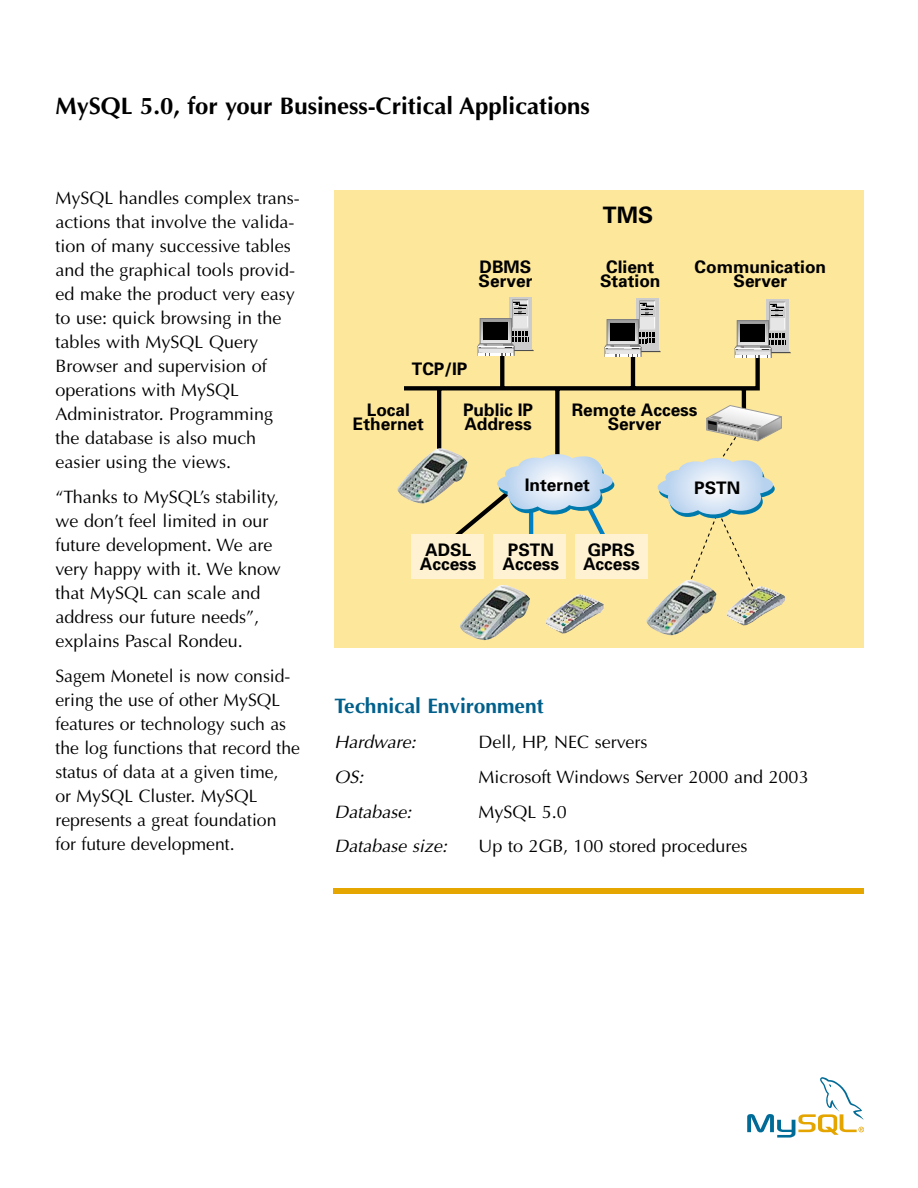
<style>
.page{position:relative;width:918px;height:1188px;background:#fff}
.page>*{position:absolute;margin:0;border:0;box-sizing:border-box;transform-origin:0 0}
.t1{font:700 24px "Optima";color:#000}
.t2{font:700 22.65px "Univers";color:#000}
.t3{font:700 21px "Optima";color:#00608b}
.t4{font:18px/24px "Optima";color:#000}
.t5{font:italic 18px "Optima";color:#000}
.t6{font:700 17.25px/14.1px "Univers";color:#000;text-align:center}
</style>
<div class="page">
<svg style="left:747px;top:1077px;width:117px;height:61px"></svg>
<div style="left:333px;top:888px;width:531px;height:6px;background:#e5a600"></div>
<div style="left:334px;top:191px;width:530px;height:457px;background:#fde79b"></div>
<svg style="left:404px;top:357px;width:356px;height:178px"></svg>
<svg style="left:497px;top:454px;width:117px;height:81px"></svg>
<svg style="left:658px;top:405px;width:124px;height:189px"></svg>
<svg style="left:509px;top:297px;width:22px;height:3px"></svg>
<hr style="left:478px;top:356px;width:36px;height:1px;background:#333">
<svg style="left:477px;top:300px;width:57px;height:56px"></svg>
<svg style="left:636px;top:298px;width:22px;height:3px"></svg>
<hr style="left:605px;top:357px;width:36px;height:1px;background:#333">
<svg style="left:604px;top:301px;width:57px;height:56px"></svg>
<svg style="left:766px;top:299px;width:22px;height:3px"></svg>
<hr style="left:735px;top:358px;width:36px;height:1px;background:#333">
<svg style="left:734px;top:302px;width:57px;height:56px"></svg>
<div style="left:411px;top:535px;width:73px;height:44px;background:#fef2d3"></div>
<div style="left:493px;top:535px;width:73px;height:44px;background:#fef2d3"></div>
<div style="left:575px;top:535px;width:73px;height:44px;background:#fef2d3"></div>
<img style="left:397px;top:448px;width:70px;height:56px">
<img style="left:727px;top:586px;width:58px;height:39px">
<img style="left:646px;top:580px;width:70px;height:55px">
<img style="left:546px;top:594px;width:58px;height:39px">
<img style="left:460px;top:585px;width:70px;height:55px">
<h1 class="t1" style="left:56px;top:96px;width:536px">MySQL 5.0, for your Business-Critical Applications</h1>
<p class="t4" style="left:56px;top:188px;width:246px">MySQL handles complex trans&shy;actions that involve the valida&shy;tion of many successive tables and the graphical tools provid&shy;ed make the product very easy to use: quick browsing in the tables with MySQL Query<br>Browser and supervision of operations with MySQL<br>Administrator. Programming the database is also much easier using the views.</p>
<p class="t4" style="left:56px;top:486px;width:227px">“Thanks to MySQL’s stability, we don’t feel limited in our future development. We are very happy with it. We know that MySQL can scale and address our future needs”, explains Pascal Rondeu.</p>
<p class="t4" style="left:56px;top:665px;width:246px">Sagem Monetel is now consid&shy;ering the use of other MySQL features or technology such as the log functions that record the status of data at a given time,<br>or MySQL Cluster. MySQL represents a great foundation for future development.</p>
<p class="t2" style="left:603px;top:206px;width:52px">TMS</p>
<p class="t6" style="left:479px;top:261px;width:55px;text-align:left">DBMS<br>Server</p>
<p class="t6" style="left:695px;top:261px;width:133px">Communication<br>Server</p>
<p class="t6" style="left:600px;top:261px;width:62px">Client<br>Station</p>
<p class="t6" style="left:412px;top:364px;width:57px">TCP/IP</p>
<p class="t6" style="left:353px;top:404px;width:73px">Local<br>Ethernet</p>
<p class="t6" style="left:572px;top:404px;width:127px">Remote Access<br>Server</p>
<p class="t6" style="left:463px;top:404px;width:72px;text-align:left">Public IP<br>Address</p>
<p class="t6" style="left:525px;top:479px;width:67px">Internet</p>
<p class="t6" style="left:420px;top:544px;width:58px">ADSL<br>Access</p>
<p class="t6" style="left:583px;top:544px;width:58px;text-align:left">GPRS<br>Access</p>
<p class="t6" style="left:503px;top:544px;width:58px">PSTN<br>Access</p>
<p class="t6" style="left:694px;top:483px;width:48px">PSTN</p>
<p class="t3" style="left:334px;top:697px;width:211px">Technical Environment</p>
<p class="t5" style="left:334px;top:735px;width:87px">Hardware:</p>
<p class="t4" style="left:478px;top:732px;width:170px">Dell, HP, NEC servers</p>
<p class="t5" style="left:334px;top:769px;width:34px">OS:</p>
<p class="t4" style="left:478px;top:767px;width:332px">Microsoft Windows Server 2000 and 2003</p>
<p class="t5" style="left:334px;top:804px;width:82px">Database:</p>
<p class="t4" style="left:478px;top:801px;width:90px">MySQL 5.0</p>
<p class="t5" style="left:334px;top:839px;width:118px">Database size:</p>
<p class="t4" style="left:478px;top:836px;width:271px">Up to 2GB, 100 stored procedures</p>
</div>
